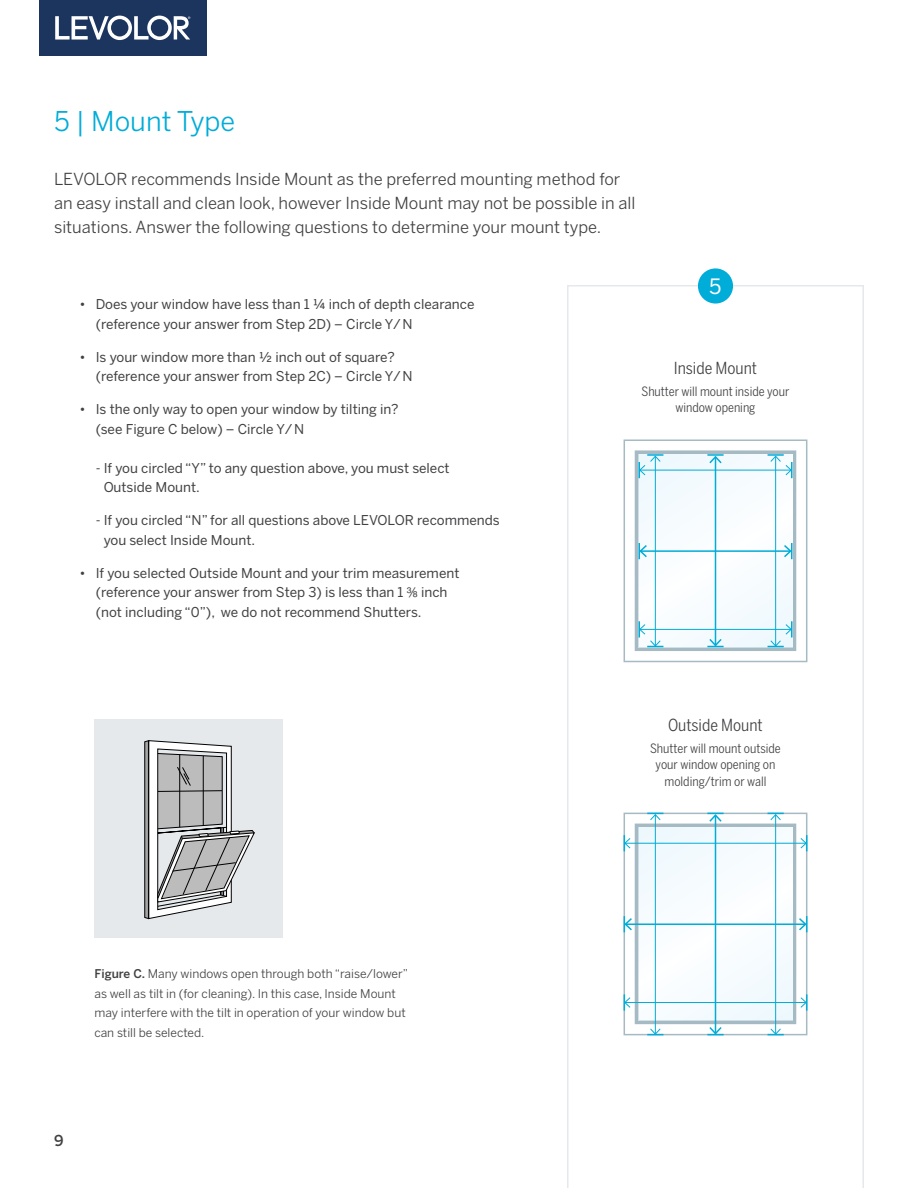
<style>
.page{position:relative;width:918px;height:1188px;background:#fff}
.page>*{position:absolute;margin:0;border:0;box-sizing:border-box;transform-origin:0 0}
.t1{font:27px "Benton Sans";color:#00acd8}
.t2{font:21px "Benton Sans";color:#fff}
.t3{font:16.5px/24px "Benton Sans";color:#414042}
.t4{font:16.5px "Benton Sans Cond";color:#414042}
.t5{font:500 15px "Benton Sans";color:#414042}
.t6{font:13.5px/19.5px "Benton Sans";color:#414042}
.t7{font:12.75px/16.5px "Benton Sans Cond";color:#414042;text-align:center}
.t8{font:12px/19.5px "Benton Sans";color:#414042}
.s1{font-family:"Helvetica Neue"}
.s2{font-weight:500}
</style>
<div class="page">
<div style="left:39px;top:0;width:167px;height:56px;background:#1c355e"></div>
<svg style="left:55px;top:16px;width:135px;height:24px"></svg>
<svg style="left:567px;top:285px;width:297px;height:903px"></svg>
<div style="left:698px;top:268px;width:35px;height:36px;background:#00acd8;border-radius:50%"></div>
<div style="left:94px;top:719px;width:190px;height:218px;background:#e5e9eb"></div>
<div style="left:624px;top:440px;width:183px;height:222px;background:#fff;border:2px solid #a5bac2"></div>
<svg style="left:635px;top:450px;width:161px;height:201px;background:#aec2ca"></svg>
<div style="left:639px;top:454px;width:153px;height:193px;background:#f7fcfe"></div>
<hr style="left:640px;top:550px;width:151px;height:2px;background:#00acd8">
<svg style="left:638px;top:543px;width:10px;height:16px"></svg>
<svg style="left:782px;top:543px;width:11px;height:16px"></svg>
<hr style="left:640px;top:629px;width:151px;height:1px;background:#00acd8">
<hr style="left:640px;top:470px;width:151px;height:1px;background:#00acd8">
<hr style="left:715px;top:457px;width:1px;height:188px;background:#00acd8">
<svg style="left:707px;top:454px;width:17px;height:11px"></svg>
<svg style="left:707px;top:637px;width:17px;height:11px"></svg>
<hr style="left:655px;top:456px;width:1px;height:190px;background:#00acd8">
<svg style="left:639px;top:454px;width:24px;height:24px"></svg>
<svg style="left:639px;top:621px;width:24px;height:26px"></svg>
<hr style="left:775px;top:456px;width:1px;height:190px;background:#00acd8">
<svg style="left:768px;top:454px;width:25px;height:24px"></svg>
<svg style="left:768px;top:621px;width:25px;height:26px"></svg>
<div style="left:624px;top:813px;width:183px;height:222px;background:#fff;border:2px solid #a5bac2"></div>
<div style="left:635px;top:824px;width:161px;height:200px;background:linear-gradient(to right,#d4e1e6,#c8dce5);border:2px solid #a5bac2"></div>
<div style="left:639px;top:827px;width:153px;height:193px;background:#f7fcfe"></div>
<hr style="left:625px;top:923px;width:181px;height:2px;background:#00acd8">
<svg style="left:623px;top:916px;width:11px;height:16px"></svg>
<svg style="left:797px;top:916px;width:11px;height:16px"></svg>
<hr style="left:625px;top:1002px;width:181px;height:1px;background:#00acd8">
<svg style="left:624px;top:994px;width:7px;height:17px"></svg>
<svg style="left:800px;top:994px;width:7px;height:17px"></svg>
<hr style="left:625px;top:843px;width:181px;height:1px;background:#00acd8">
<svg style="left:624px;top:835px;width:7px;height:16px"></svg>
<svg style="left:800px;top:835px;width:7px;height:16px"></svg>
<hr style="left:715px;top:815px;width:1px;height:219px;background:#00acd8">
<svg style="left:707px;top:813px;width:17px;height:10px"></svg>
<svg style="left:707px;top:1025px;width:17px;height:11px"></svg>
<hr style="left:655px;top:815px;width:1px;height:219px;background:#00acd8">
<svg style="left:647px;top:813px;width:16px;height:8px"></svg>
<svg style="left:647px;top:1028px;width:16px;height:7px"></svg>
<hr style="left:775px;top:815px;width:1px;height:219px;background:#00acd8">
<svg style="left:768px;top:813px;width:16px;height:8px"></svg>
<svg style="left:768px;top:1028px;width:16px;height:7px"></svg>
<svg style="left:144px;top:740px;width:111px;height:179px"></svg>
<h1 class="t1" style="left:54px;top:105px;width:183px">5 | Mount Type</h1>
<p class="t3" style="left:54px;top:166px;width:583px">LEVOLOR recommends Inside Mount as the preferred mounting method for an easy install and clean look, however Inside Mount may not be possible in all situations. Answer the following questions to determine your mount type.</p>
<h2 class="t2" style="left:709px;top:274px;width:14px">5</h2>
<p class="t6" style="left:96px;top:295px;width:380px;text-indent:-16px">• Does your window have less than 1 ¼ inch of depth clearance (reference your answer from Step 2D) – Circle Y/ N</p>
<p class="t6" style="left:96px;top:347px;width:319px;text-indent:-16px">• Is your window more than ½ inch out of square? (reference your answer from Step 2C) – Circle Y/ N</p>
<p class="t6" style="left:96px;top:400px;width:305px;text-indent:-16px">• Is the only way to open your window by tilting in? (see Figure C below) – Circle Y/ N</p>
<p class="t6" style="left:104px;top:458px;width:348px;text-indent:-8px">- If you circled “Y” to any question above, you must select<br>Outside Mount.</p>
<p class="t6" style="left:104px;top:511px;width:398px;text-indent:-8px">- If you circled “N” for all questions above LEVOLOR recommends you select Inside Mount.</p>
<p class="t6" style="left:96px;top:563px;width:365px;text-indent:-16px">• If you selected Outside Mount and your trim measurement (reference your answer from Step 3) is less than 1 <span class="s1">⅜</span> inch (not including “0”), we do not recommend Shutters.</p>
<p class="t8" style="left:94px;top:964px;width:315px"><span class="s2">Figure C.</span> Many windows open through both “raise/lower” as well as tilt in (for cleaning). In this case, Inside Mount may interfere with the tilt in operation of your window but can still be selected.</p>
<p class="t5" style="left:54px;top:1132px;width:11px">9</p>
<p class="t4" style="left:674px;top:359px;width:85px">Inside Mount</p>
<p class="t7" style="left:641px;top:383px;width:150px">Shutter will mount inside your window opening</p>
<p class="t4" style="left:668px;top:715px;width:96px">Outside Mount</p>
<p class="t7" style="left:650px;top:740px;width:132px">Shutter will mount outside your window opening on molding/trim or wall</p>
</div>
